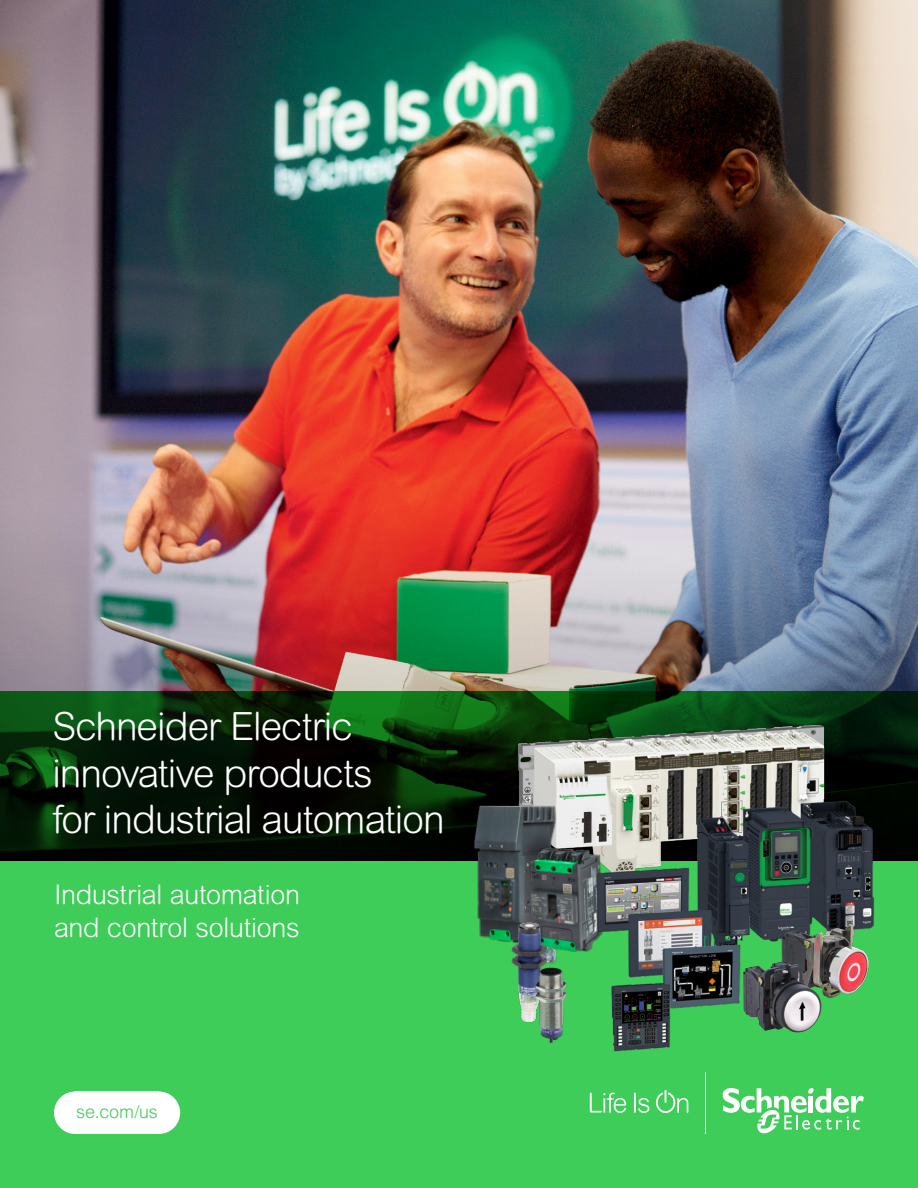
<style>
.page{position:relative;width:918px;height:1188px;background:#fff}
.page>*{position:absolute;margin:0;border:0;box-sizing:border-box;transform-origin:0 0}
.t1{font:300 39px/46.5px "Arial Rounded MT Std";letter-spacing:-.025em;color:#fff}
.t2{font:300 27px/33px "Arial Rounded MT Std";letter-spacing:-.01em;color:#fff}
.t3{font:300 18px "Arial MT Std";letter-spacing:-.005em;color:#3dcd58}
</style>
<div class="page">
<img style="left:0;top:0;width:918px;height:691px">
<div style="left:0;top:691px;width:918px;height:497px;background:#3dcd58"></div>
<svg style="left:590px;top:1093px;width:36px;height:20px"></svg>
<svg style="left:634px;top:1093px;width:15px;height:20px"></svg>
<svg style="left:656px;top:1090px;width:32px;height:23px"></svg>
<svg style="left:723px;top:1088px;width:141px;height:46px"></svg>
<hr style="left:705px;top:1072px;width:1px;height:62px;background:#fff">
<div style="left:54px;top:1091px;width:43px;height:43px;background:#fff;border-radius:50%"></div>
<div style="left:138px;top:1091px;width:42px;height:43px;background:#fff;border-radius:50%"></div>
<div style="left:75px;top:1091px;width:84px;height:43px;background:#fff"></div>
<svg style="left:0;top:691px;width:918px;height:169px;background:#052408"></svg>
<img style="left:515px;top:726px;width:314px;height:141px">
<img style="left:798px;top:798px;width:78px;height:131px">
<img style="left:739px;top:803px;width:78px;height:139px">
<img style="left:471px;top:798px;width:92px;height:170px">
<img style="left:526px;top:838px;width:82px;height:119px">
<img style="left:693px;top:809px;width:63px;height:133px">
<img style="left:780px;top:922px;width:90px;height:77px">
<img style="left:507px;top:918px;width:40px;height:104px">
<img style="left:536px;top:968px;width:31px;height:75px">
<img style="left:743px;top:961px;width:82px;height:72px">
<img style="left:590px;top:867px;width:152px;height:185px">
<p class="t1" style="left:52px;top:703px;width:394px">Schneider Electric innovative products<br>for industrial automation</p>
<p class="t2" style="left:54px;top:878px;width:248px">Industrial automation and control solutions</p>
<p class="t3" style="left:76px;top:1101px;width:83px">se.com/us</p>
</div>
